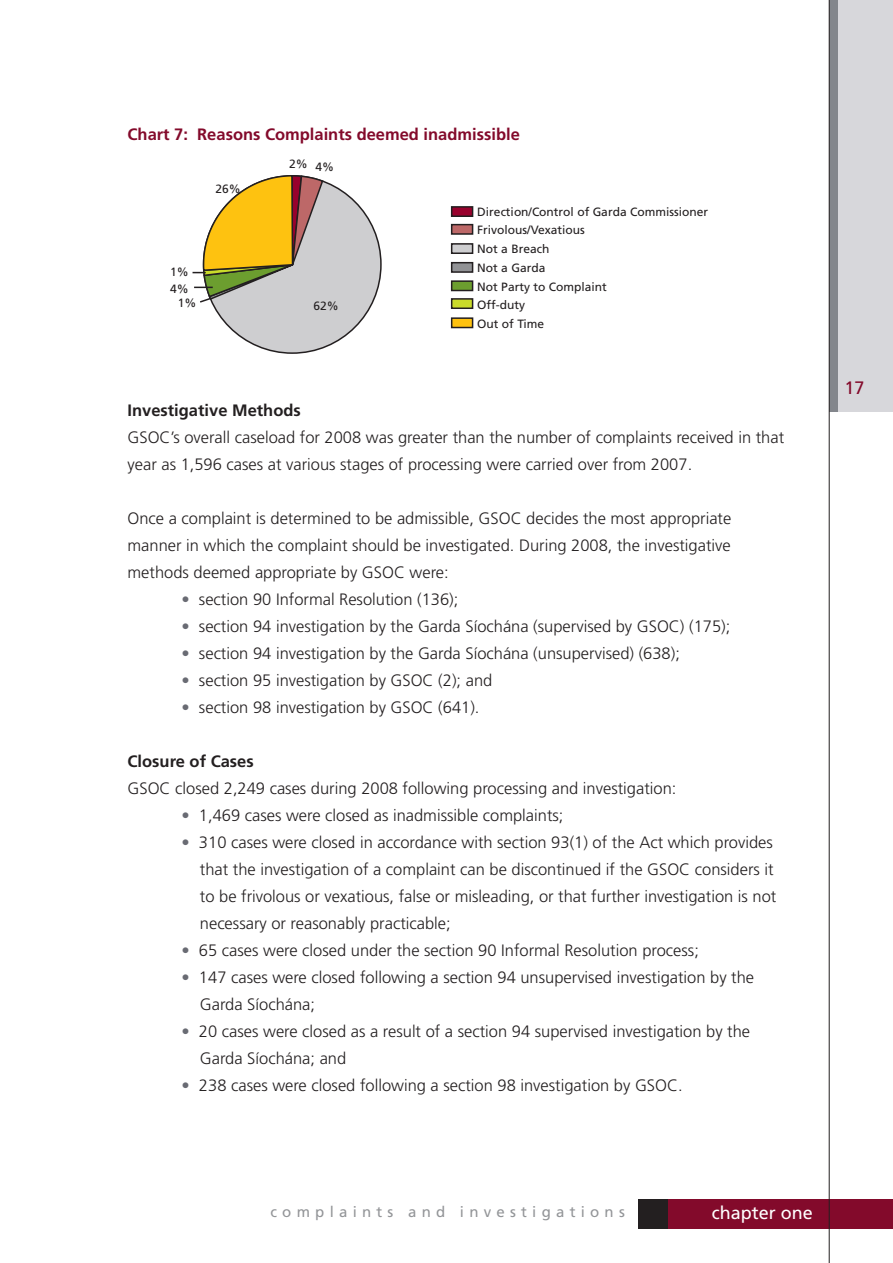
<style>
.page{position:relative;width:893px;height:1263px;background:#fff}
.page>*{position:absolute;margin:0;border:0;box-sizing:border-box;transform-origin:0 0}
.t1{font:18px "Frutiger";color:#fff}
.t2{font:18px "Frutiger";color:#830a2b}
.t3{font:300 16.5px/27px "Frutiger";color:#231f20}
.t4{font:700 16.5px "Frutiger";color:#830a2b}
.t5{font:700 16.5px "Frutiger";color:#231f20}
.t6{font:15px "Frutiger";letter-spacing:.35em;color:#939598}
.t7{font:12px/18.8px "Frutiger";color:#231f20}
.s1{color:#696b73}
</style>
<div class="page">
<div style="left:638px;top:1199px;width:255px;height:30px;background:#830a2b"></div>
<div style="left:638px;top:1199px;width:30px;height:30px;background:#231f20"></div>
<div style="left:829px;top:0;width:64px;height:412px;background:#d7d7db"></div>
<div style="left:829px;top:0;width:9px;height:412px;background:#83868c"></div>
<hr style="left:829px;top:0;width:1px;height:1263px;background:#231f20">
<div style="left:204px;top:176px;width:177px;height:177px;background:#ceced0;border-radius:50%"></div>
<div style="left:452px;top:207px;width:21px;height:9px;background:#98012d"></div>
<div style="left:451px;top:206px;width:22px;height:11px;border:1px solid #231f20"></div>
<div style="left:452px;top:225px;width:21px;height:9px;background:#bd6868"></div>
<div style="left:451px;top:224px;width:22px;height:11px;border:1px solid #231f20"></div>
<div style="left:452px;top:244px;width:21px;height:9px;background:#ceced0"></div>
<div style="left:451px;top:243px;width:22px;height:11px;border:1px solid #231f20"></div>
<div style="left:452px;top:281px;width:21px;height:9px;background:#6c9e2f"></div>
<div style="left:451px;top:280px;width:22px;height:11px;border:1px solid #231f20"></div>
<div style="left:452px;top:299px;width:21px;height:9px;background:#cadb2a"></div>
<div style="left:451px;top:298px;width:22px;height:11px;border:1px solid #231f20"></div>
<div style="left:452px;top:318px;width:21px;height:9px;background:#fec210"></div>
<div style="left:451px;top:317px;width:22px;height:11px;border:1px solid #231f20"></div>
<div style="left:452px;top:263px;width:21px;height:9px;background:#919295"></div>
<div style="left:451px;top:262px;width:22px;height:11px;border:1px solid #231f20"></div>
<svg style="left:193px;top:175px;width:151px;height:130px"></svg>
<p class="t4" style="left:128px;top:128px;width:394px">Chart 7: Reasons Complaints deemed inadmissible</p>
<p class="t7" style="left:216px;top:181px;width:27px">26%</p>
<p class="t7" style="left:170px;top:263px;width:20px">1%</p>
<p class="t7" style="left:178px;top:294px;width:20px">1%</p>
<p class="t7" style="left:170px;top:280px;width:20px">4%</p>
<p class="t7" style="left:289px;top:157px;width:46px">2% 4%</p>
<p class="t7" style="left:313px;top:297px;width:27px">62%</p>
<p class="t7" style="left:477px;top:203px;width:232px">Direction/Control of Garda Commissioner<br>Frivolous/Vexatious<br>Not a Breach<br>Not a Garda<br>Not Party to Complaint<br>Off-duty<br>Out of Time</p>
<p class="t5" style="left:128px;top:404px;width:175px">Investigative Methods</p>
<p class="t3" style="left:128px;top:425px;width:658px">GSOC’s overall caseload for 2008 was greater than the number of complaints received in that year as 1,596 cases at various stages of processing were carried over from 2007.</p>
<p class="t3" style="left:128px;top:506px;width:605px;text-align:justify">Once a complaint is determined to be admissible, GSOC decides the most appropriate manner in which the complaint should be investigated. During 2008, the investigative methods deemed appropriate by GSOC were:</p>
<p class="t3" style="left:182px;top:587px;width:278px"><span class="s1">•</span> section 90 Informal Resolution (136);</p>
<p class="t3" style="left:182px;top:614px;width:550px"><span class="s1">•</span> section 94 investigation by the Garda Síochána (supervised by GSOC) (175);</p>
<p class="t3" style="left:182px;top:641px;width:500px"><span class="s1">•</span> section 94 investigation by the Garda Síochána (unsupervised) (638);</p>
<p class="t3" style="left:182px;top:668px;width:312px"><span class="s1">•</span> section 95 investigation by GSOC (2); and</p>
<p class="t3" style="left:182px;top:695px;width:299px"><span class="s1">•</span> section 98 investigation by GSOC (641).</p>
<p class="t5" style="left:128px;top:755px;width:128px">Closure of Cases</p>
<p class="t3" style="left:128px;top:776px;width:550px">GSOC closed 2,249 cases during 2008 following processing and investigation:</p>
<p class="t3" style="left:182px;top:803px;width:383px"><span class="s1">•</span> 1,469 cases were closed as inadmissible complaints;</p>
<p class="t3" style="left:200px;top:830px;width:578px;text-indent:-18px"><span class="s1">•</span> 310 cases were closed in accordance with section 93(1) of the Act which provides that the investigation of a complaint can be discontinued if the GSOC considers it to be frivolous or vexatious, false or misleading, or that further investigation is not necessary or reasonably practicable;</p>
<p class="t3" style="left:182px;top:938px;width:519px"><span class="s1">•</span> 65 cases were closed under the section 90 Informal Resolution process;</p>
<p class="t3" style="left:200px;top:965px;width:556px;text-indent:-18px"><span class="s1">•</span> 147 cases were closed following a section 94 unsupervised investigation by the<br>Garda Síochána;</p>
<p class="t3" style="left:200px;top:1019px;width:552px;text-indent:-18px"><span class="s1">•</span> 20 cases were closed as a result of a section 94 supervised investigation by the<br>Garda Síochána; and</p>
<p class="t3" style="left:182px;top:1073px;width:503px"><span class="s1">•</span> 238 cases were closed following a section 98 investigation by GSOC.</p>
<p class="t2" style="left:845px;top:381px;width:22px">17</p>
<p class="t6" style="left:270px;top:1205px;width:356px">complaints and investigations</p>
<p class="t1" style="left:712px;top:1205px;width:102px">chapter one</p>
</div>
